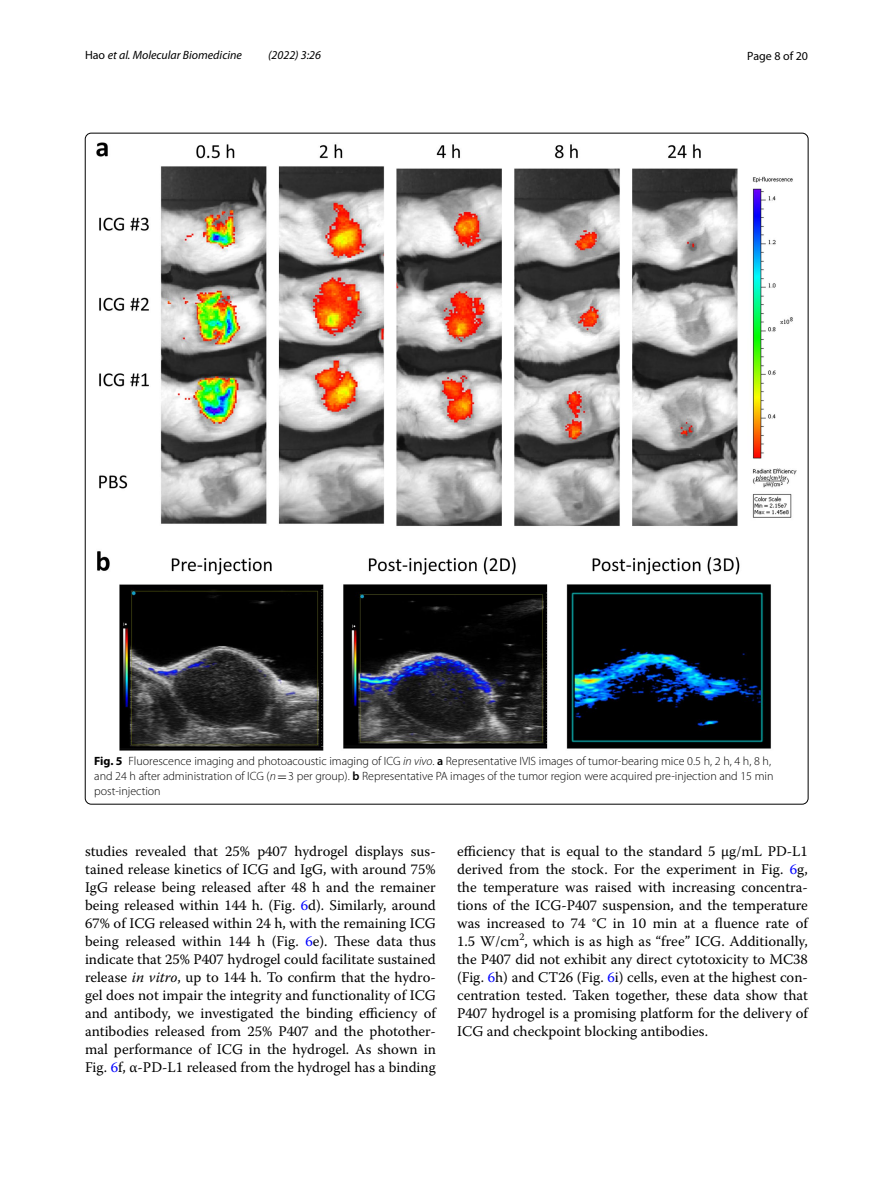
<style>
.page{position:relative;width:893px;height:1187px;background:#fff}
.page>*{position:absolute;margin:0;border:0;box-sizing:border-box;transform-origin:0 0}
.t1{font:14.7px/18px "Warnock Pro";color:#000;text-align:justify}
.t2{font:300 12px/15px "Myriad Pro";color:#000}
.t3{font:italic 12px "Myriad Pro";color:#000}
.t4{font:12px "Myriad Pro";color:#000}
.s1{font-style:normal}
.s2{font-weight:700}
.s3{font-style:italic}
.s4{font-weight:600}
.s5{font-family:"MTSY";font-weight:400}
.s6{color:#00f}
</style>
<div class="page">
<img style="left:96px;top:142px;width:701px;height:608px">
<p class="t3" style="left:85px;top:48px;width:158px"><span class="s1">Hao</span> et al. Molecular Biomedicine</p>
<p class="t3" style="left:268px;top:48px;width:54px">(2022) 3:26</p>
<p class="t4" style="left:747px;top:48px;width:62px">Page 8 of 20</p>
<p class="t2" style="left:94px;top:753px;width:681px"><span class="s2">Fig. 5</span> Fluorescence imaging and photoacoustic imaging of ICG <span class="s3">in vivo</span>. <span class="s4">a</span> Representative IVIS images of tumor-bearing mice 0.5 h, 2 h, 4 h, 8 h, and 24 h after administration of ICG (<span class="s3">n</span><span class="s5">=</span>3 per group). <span class="s4">b</span> Representative PA images of the tumor region were acquired pre-injection and 15 min post-injection</p>
<p class="t1" style="left:85px;top:841px;width:352px">studies revealed that 25% p407 hydrogel displays sus&shy;tained release kinetics of ICG and IgG, with around 75% IgG release being released after 48 h and the remainer being released within 144 h. (Fig. <span class="s6">6</span>d). Similarly, around 67% of ICG released within 24 h, with the remaining ICG being released within 144 h (Fig. <span class="s6">6</span>e). These data thus indicate that 25% P407 hydrogel could facilitate sustained release <span class="s3">in vitro</span>, up to 144 h. To confirm that the hydro&shy;gel does not impair the integrity and functionality of ICG and antibody, we investigated the binding efficiency of antibodies released from 25% P407 and the photother&shy;mal performance of ICG in the hydrogel. As shown in Fig. <span class="s6">6</span>f, α-PD-L1 released from the hydrogel has a binding</p>
<p class="t1" style="left:457px;top:841px;width:352px">efficiency that is equal to the standard 5 µg/mL PD-L1 derived from the stock. For the experiment in Fig. <span class="s6">6</span>g, the temperature was raised with increasing concentra&shy;tions of the ICG-P407 suspension, and the temperature was increased to 74 °C in 10 min at a fluence rate of 1.5 W/cm<sup>2</sup>, which is as high as “free” ICG. Additionally, the P407 did not exhibit any direct cytotoxicity to MC38 (Fig. <span class="s6">6</span>h) and CT26 (Fig. <span class="s6">6</span>i) cells, even at the highest con&shy;centration tested. Taken together, these data show that P407 hydrogel is a promising platform for the delivery of ICG and checkpoint blocking antibodies.</p>
</div>
